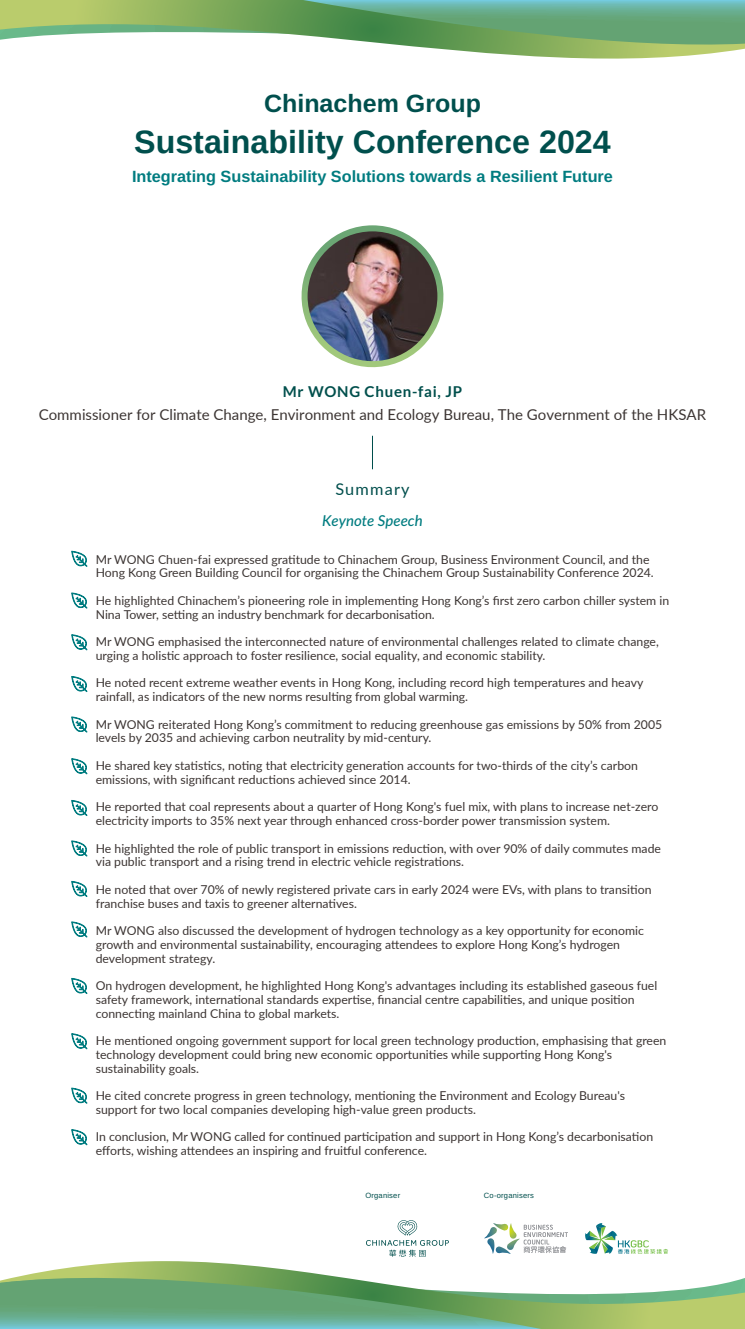
<style>
.page{position:relative;width:745px;height:1329px;background:#fff}
.page>*{position:absolute;margin:0;border:0;box-sizing:border-box;transform-origin:0 0}
.t1{font:700 32.25px "Arimo";color:#004f4d}
.t2{font:25px "Arimo";color:#004f4d}
.t3{font:16.25px "Arimo";color:#007c80}
.t4{font:16.25px "Lato";letter-spacing:.075em;color:#004e4c}
.t5{font:15px "Lato";color:#3c3533}
.t6{font:700 15px "Lato";letter-spacing:.05em;color:#004f4c}
.t7{font:italic 500 15px "Lato";color:#007c80}
.t8{font:12.25px/13.8px "Lato";color:#3c3533}
.t9{font:7.62px "Arimo";letter-spacing:.025em;color:#004f4d}
</style>
<div class="page">
<svg style="left:0;top:1261px;width:744px;height:67px"></svg>
<svg style="left:0;top:0;width:744px;height:59px"></svg>
<svg style="left:301px;top:225px;width:143px;height:143px"></svg>
<img style="left:307px;top:231px;width:130px;height:130px;border-radius:65px">
<hr style="left:372px;top:435px;width:1px;height:34px;background:#004e4c">
<svg style="left:71px;top:550px;width:16px;height:16px"></svg>
<svg style="left:71px;top:592px;width:16px;height:16px"></svg>
<svg style="left:71px;top:634px;width:16px;height:16px"></svg>
<svg style="left:71px;top:676px;width:16px;height:16px"></svg>
<svg style="left:71px;top:716px;width:16px;height:16px"></svg>
<svg style="left:71px;top:758px;width:16px;height:16px"></svg>
<svg style="left:71px;top:800px;width:16px;height:15px"></svg>
<svg style="left:71px;top:840px;width:16px;height:16px"></svg>
<svg style="left:71px;top:880px;width:16px;height:16px"></svg>
<svg style="left:71px;top:921px;width:16px;height:16px"></svg>
<svg style="left:71px;top:977px;width:16px;height:16px"></svg>
<svg style="left:71px;top:1033px;width:16px;height:16px"></svg>
<svg style="left:71px;top:1087px;width:16px;height:16px"></svg>
<svg style="left:71px;top:1129px;width:16px;height:15px"></svg>
<svg style="left:366px;top:1220px;width:82px;height:36px"></svg>
<svg style="left:585px;top:1223px;width:82px;height:31px"></svg>
<svg style="left:484px;top:1223px;width:83px;height:30px"></svg>
<h2 class="t2" style="left:264px;top:86px;width:218px">Chinachem Group</h2>
<h1 class="t1" style="left:134px;top:120px;width:478px">Sustainability Conference 2024</h1>
<h3 class="t3" style="left:132px;top:165px;width:482px">Integrating Sustainability Solutions towards a Resilient Future</h3>
<p class="t6" style="left:282px;top:383px;width:181px">Mr WONG Chuen-fai, JP</p>
<p class="t5" style="left:39px;top:403px;width:668px">Commissioner for Climate Change, Environment and Ecology Bureau, The Government of the HKSAR</p>
<h3 class="t4" style="left:335px;top:477px;width:76px">Summary</h3>
<p class="t7" style="left:322px;top:509px;width:102px">Keynote Speech</p>
<p class="t8" style="left:96px;top:551px;width:559px">Mr WONG Chuen-fai expressed gratitude to Chinachem Group, Business Environment Council, and the<br>Hong Kong Green Building Council for organising the Chinachem Group Sustainability Conference 2024.</p>
<p class="t8" style="left:96px;top:593px;width:574px">He highlighted Chinachem’s pioneering role in implementing Hong Kong’s first zero carbon chiller system in<br>Nina Tower, setting an industry benchmark for decarbonisation.</p>
<p class="t8" style="left:96px;top:634px;width:564px">Mr WONG emphasised the interconnected nature of environmental challenges related to climate change, urging a holistic approach to foster resilience, social equality, and economic stability.</p>
<p class="t8" style="left:96px;top:675px;width:548px">He noted recent extreme weather events in Hong Kong, including record high temperatures and heavy rainfall, as indicators of the new norms resulting from global warming.</p>
<p class="t8" style="left:96px;top:716px;width:567px">Mr WONG reiterated Hong Kong’s commitment to reducing greenhouse gas emissions by 50% from 2005 levels by 2035 and achieving carbon neutrality by mid-century.</p>
<p class="t8" style="left:96px;top:758px;width:543px">He shared key statistics, noting that electricity generation accounts for two-thirds of the city’s carbon emissions, with significant reductions achieved since 2014.</p>
<p class="t8" style="left:96px;top:799px;width:563px">He reported that coal represents about a quarter of Hong Kong's fuel mix, with plans to increase net-zero electricity imports to 35% next year through enhanced cross-border power transmission system.</p>
<p class="t8" style="left:96px;top:840px;width:566px">He highlighted the role of public transport in emissions reduction, with over 90% of daily commutes made via public transport and a rising trend in electric vehicle registrations.</p>
<p class="t8" style="left:96px;top:881px;width:557px">He noted that over 70% of newly registered private cars in early 2024 were EVs, with plans to transition franchise buses and taxis to greener alternatives.</p>
<p class="t8" style="left:96px;top:923px;width:549px">Mr WONG also discussed the development of hydrogen technology as a key opportunity for economic growth and environmental sustainability, encouraging attendees to explore Hong Kong’s hydrogen development strategy.</p>
<p class="t8" style="left:96px;top:978px;width:562px">On hydrogen development, he highlighted Hong Kong's advantages including its established gaseous fuel safety framework, international standards expertise, financial centre capabilities, and unique position connecting mainland China to global markets.</p>
<p class="t8" style="left:96px;top:1033px;width:571px">He mentioned ongoing government support for local green technology production, emphasising that green technology development could bring new economic opportunities while supporting Hong Kong's sustainability goals.</p>
<p class="t8" style="left:96px;top:1088px;width:530px">He cited concrete progress in green technology, mentioning the Environment and Ecology Bureau's support for two local companies developing high-value green products.</p>
<p class="t8" style="left:96px;top:1129px;width:558px">In conclusion, Mr WONG called for continued participation and support in Hong Kong’s decarbonisation efforts, wishing attendees an inspiring and fruitful conference.</p>
<p class="t9" style="left:365px;top:1189px;width:36px">Organiser</p>
<p class="t9" style="left:483px;top:1189px;width:52px">Co-organisers</p>
</div>
